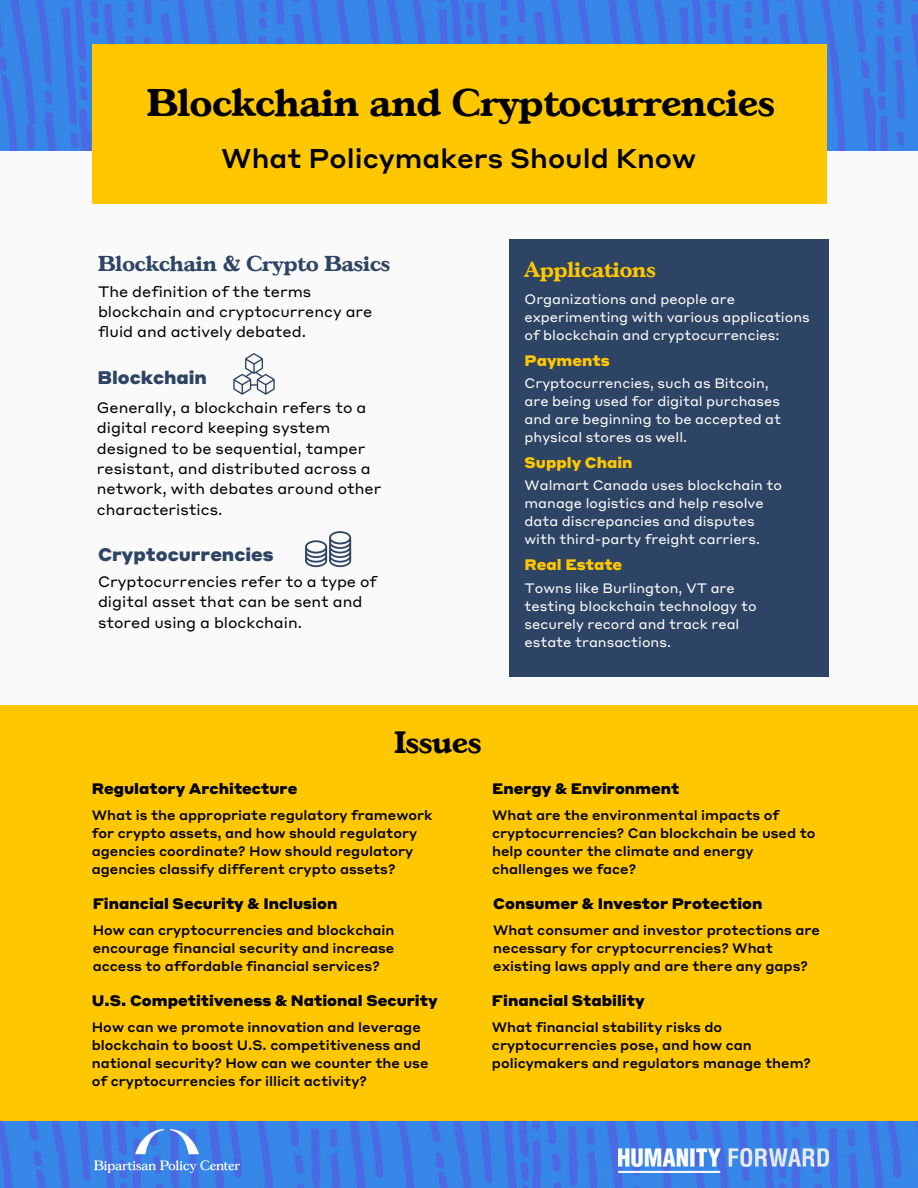
<style>
.page{position:relative;width:918px;height:1188px;background:#fafafa}
.page>*{position:absolute;margin:0;border:0;box-sizing:border-box;transform-origin:0 0}
.t1{font:700 37.5px "Gascogne TS";color:#000}
.t2{font:700 30px "Gascogne TS";color:#000}
.t3{font:500 26.7px "Styrene A";color:#000}
.t4{font:700 21px "Gascogne TS";color:#2e4465}
.t5{font:700 21px "Gascogne TS";color:#ffc700}
.t6{font:900 18px "Styrene A";color:#2e4465}
.t7{font:15px/20.4px "Styrene A";color:#000}
.t8{font:900 15px "Styrene A";color:#000}
.t9{font:900 15px "Styrene A";color:#ffc700}
.t10{font:500 13.5px/18px "Styrene A";color:#000}
.t11{font:13.5px/18px "Styrene A";color:#fff}
</style>
<div class="page">
<img style="left:0;top:0;width:918px;height:150px">
<div style="left:93px;top:44px;width:734px;height:159px;background:#ffc700"></div>
<img style="left:0;top:1121px;width:918px;height:67px">
<img style="left:94px;top:1130px;width:146px;height:43px">
<img style="left:619px;top:1148px;width:210px;height:25px">
<div style="left:509px;top:239px;width:319px;height:438px;background:#2e4465"></div>
<div style="left:0;top:706px;width:918px;height:415px;background:#ffc700"></div>
<svg style="left:233px;top:353px;width:42px;height:42px"></svg>
<svg style="left:305px;top:531px;width:46px;height:36px"></svg>
<h1 class="t1" style="left:147px;top:88px;width:629px">Blockchain and Cryptocurrencies</h1>
<h3 class="t3" style="left:221px;top:147px;width:476px">What Policymakers Should Know</h3>
<h3 class="t4" style="left:99px;top:256px;width:293px">Blockchain &amp; Crypto Basics</h3>
<p class="t7" style="left:98px;top:283px;width:276px">The definition of the terms blockchain and cryptocurrency are fluid and actively debated.</p>
<h3 class="t6" style="left:97px;top:370px;width:111px">Blockchain</h3>
<p class="t7" style="left:97px;top:399px;width:286px">Generally, a blockchain refers to a digital record keeping system designed to be sequential, tamper resistant, and distributed across a network, with debates around other characteristics.</p>
<h3 class="t6" style="left:98px;top:547px;width:177px">Cryptocurrencies</h3>
<p class="t7" style="left:98px;top:573px;width:280px">Cryptocurrencies refer to a type of digital asset that can be sent and stored using a blockchain.</p>
<h3 class="t5" style="left:525px;top:261px;width:133px">Applications</h3>
<p class="t11" style="left:525px;top:291px;width:287px">Organizations and people are experimenting with various applications of blockchain and cryptocurrencies:</p>
<p class="t11" style="left:525px;top:376px;width:258px">Cryptocurrencies, such as Bitcoin, are being used for digital purchases and are beginning to be accepted at physical stores as well.</p>
<p class="t11" style="left:525px;top:478px;width:259px">Walmart Canada uses blockchain to manage logistics and help resolve data discrepancies and disputes with third-party freight carriers.</p>
<p class="t11" style="left:525px;top:580px;width:233px">Towns like Burlington, VT are testing blockchain technology to securely record and track real estate transactions.</p>
<p class="t9" style="left:525px;top:354px;width:87px">Payments</p>
<p class="t9" style="left:525px;top:456px;width:110px">Supply Chain</p>
<p class="t9" style="left:525px;top:559px;width:99px">Real Estate</p>
<h2 class="t2" style="left:395px;top:731px;width:88px">Issues</h2>
<p class="t8" style="left:92px;top:783px;width:207px">Regulatory Architecture</p>
<p class="t10" style="left:92px;top:808px;width:342px">What is the appropriate regulatory framework for crypto assets, and how should regulatory agencies coordinate? How should regulatory agencies classify different crypto assets?</p>
<p class="t8" style="left:93px;top:898px;width:246px">Financial Security &amp; Inclusion</p>
<p class="t10" style="left:93px;top:923px;width:303px;text-align:justify">How can cryptocurrencies and blockchain encourage financial security and increase access to affordable financial services?</p>
<p class="t8" style="left:92px;top:995px;width:347px">U.S. Competitiveness &amp; National Security</p>
<p class="t10" style="left:92px;top:1020px;width:338px">How can we promote innovation and leverage blockchain to boost U.S. competitiveness and national security? How can we counter the use of cryptocurrencies for illicit activity?</p>
<p class="t8" style="left:492px;top:783px;width:189px">Energy &amp; Environment</p>
<p class="t10" style="left:492px;top:808px;width:325px">What are the environmental impacts of cryptocurrencies? Can blockchain be used to help counter the climate and energy challenges we face?</p>
<p class="t8" style="left:493px;top:898px;width:271px">Consumer &amp; Investor Protection</p>
<p class="t10" style="left:493px;top:923px;width:328px">What consumer and investor protections are necessary for cryptocurrencies? What existing laws apply and are there any gaps?</p>
<p class="t8" style="left:492px;top:995px;width:154px">Financial Stability</p>
<p class="t10" style="left:492px;top:1020px;width:321px">What financial stability risks do cryptocurrencies pose, and how can policymakers and regulators manage them?</p>
</div>
